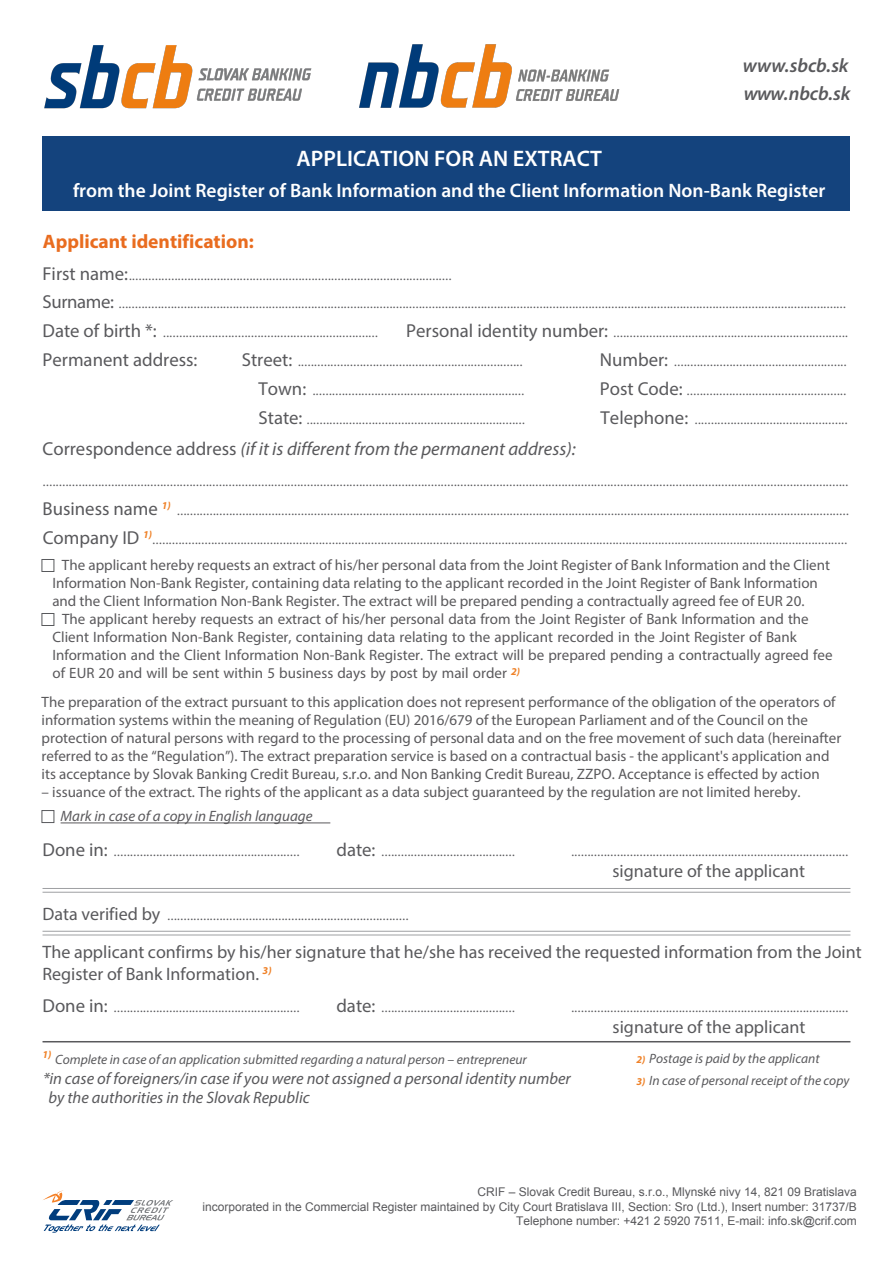
<style>
.page{position:relative;width:893px;height:1263px;background:#fff}
.page>*{position:absolute;margin:0;border:0;box-sizing:border-box;transform-origin:0 0}
.t1{font:600 22.5px "Myriad Pro";color:#fff}
.t2{font:600 19.5px "Myriad Pro";color:#fff}
.t3{font:700 19.5px "Myriad Pro";color:#e96c1f}
.t4{font:italic 600 19.5px/27.6px "Myriad Pro";letter-spacing:-.01em;color:#59595c}
.t5{font:300 18.75px/28.8px "Myriad Pro";color:#59595c}
.t6{font:18.75px "Myriad Pro";color:#59595c}
.t7{font:18px/21.6px "Myriad Pro";color:#59595c}
.t8{font:italic 16.5px/19px "Myriad Pro";color:#59595c}
.t9{font:15px/18px "Myriad Pro";color:#5a595c}
.t10{font:italic 15px "Myriad Pro";color:#5a595c}
.t11{font:italic 13.5px "Myriad Pro";color:#59595c}
.t12{font:12px/14.4px "Arial";color:#59595c;text-align:right}
.s1{font-weight:400}
.s2{font-weight:400;font-style:italic}
.s3{font-weight:400;font-size:18px}
.s4{font-weight:700;font-size:10.5px;color:#ef8127}
.s5{font-style:inherit}
</style>
<div class="page">
<div style="left:43px;top:136px;width:807px;height:75px;background:#14437d"></div>
<hr style="left:43px;top:888px;width:807px;height:1px;background:#9fa0a3">
<hr style="left:43px;top:892px;width:807px;height:1px;background:#9fa0a3">
<hr style="left:43px;top:931px;width:807px;height:1px;background:#9fa0a3">
<hr style="left:43px;top:935px;width:807px;height:1px;background:#9fa0a3">
<hr style="left:43px;top:1041px;width:807px;height:1px;background:#59595c">
<div style="left:42px;top:559px;width:12px;height:13px;border:1px solid #58595c"></div>
<div style="left:42px;top:613px;width:12px;height:13px;border:1px solid #58595c"></div>
<hr style="left:61px;top:822px;width:269px;height:1px;background:#5a595c">
<div style="left:42px;top:810px;width:12px;height:13px;border:1px solid #58595c"></div>
<svg style="left:43px;top:1190px;width:130px;height:43px"></svg>
<img style="left:359px;top:44px;width:261px;height:64px">
<img style="left:42px;top:45px;width:270px;height:107px">
<p class="t4" style="left:743px;top:51px;width:109px">www.sbcb.sk www.nbcb.sk</p>
<p class="t1" style="left:297px;top:144px;width:307px">APPLICATION FOR AN EXTRACT</p>
<p class="t2" style="left:73px;top:178px;width:754px">from the Joint Register of Bank Information and the Client Information Non-Bank Register</p>
<p class="t3" style="left:43px;top:229px;width:212px">Applicant identification:</p>
<p class="t5" style="left:43px;top:259px;width:805px"><span class="s1">First name:</span>...................................................................................................<br><span class="s1">Surname:</span> ...............................................................................................................................................................................................................................<br><span class="s1">Date of birth *:</span> ..................................................................</p>
<p class="t5" style="left:406px;top:316px;width:443px"><span class="s1">Personal identity number:</span> ........................................................................</p>
<p class="t6" style="left:43px;top:348px;width:157px">Permanent address:</p>
<p class="t5" style="left:242px;top:345px;width:283px"><span class="s1">Street:</span> .....................................................................</p>
<p class="t5" style="left:600px;top:345px;width:248px"><span class="s1">Number:</span> .....................................................</p>
<p class="t5" style="left:259px;top:374px;width:267px"><span class="s1">Town:</span> .................................................................</p>
<p class="t5" style="left:600px;top:374px;width:248px"><span class="s1">Post Code:</span> .................................................</p>
<p class="t5" style="left:43px;top:402px;width:807px;line-height:31px;text-indent:216px"><span class="s1">State:</span> ...................................................................<br><span class="s1">Correspondence address</span> <span class="s2">(if it is different from the permanent address): </span>.......................................................................................................................................................................................................................................................</p>
<p class="t5" style="left:43px;top:494px;width:808px"><span class="s1">Business name</span> <sup>1)</sup> ..............................................................................................................................................................................................................<br><span class="s1">Company ID</span> <sup>1)</sup>.....................................................................................................................................................................................................................</p>
<p class="t5" style="left:601px;top:403px;width:249px"><span class="s1">Telephone:</span> ...............................................</p>
<p class="t9" style="left:52px;top:556px;width:779px;text-indent:10px">The applicant hereby requests an extract of his/her personal data from the Joint Register of Bank Information and the Client<br>Information Non-Bank Register, containing data relating to the applicant recorded in the Joint Register of Bank Information and the Client Information Non-Bank Register. The extract will be prepared pending a contractually agreed fee of EUR 20.</p>
<p class="t9" style="left:52px;top:609px;width:781px;text-indent:10px">The applicant hereby requests an extract of his/her personal data from the Joint Register of Bank Information and the Client Information Non-Bank Register, containing data relating to the applicant recorded in the Joint Register of Bank Information and the Client Information Non-Bank Register. The extract will be prepared pending a contractually agreed fee of EUR 20 and will be sent within 5 business days by post by mail order <sup>2)</sup></p>
<p class="t9" style="left:42px;top:693px;width:801px">The preparation of the extract pursuant to this application does not represent performance of the obligation of the operators of information systems within the meaning of Regulation (EU) 2016/679 of the European Parliament and of the Council on the protection of natural persons with regard to the processing of personal data and on the free movement of such data (hereinafter referred to as the “Regulation”). The extract preparation service is based on a contractual basis - the applicant's application and its acceptance by Slovak Banking Credit Bureau, s.r.o. and Non Banking Credit Bureau, ZZPO. Acceptance is effected by action</p>
<p class="t9" style="left:42px;top:783px;width:760px">– issuance of the extract. The rights of the applicant as a data subject guaranteed by the regulation are not limited hereby.</p>
<p class="t10" style="left:61px;top:806px;width:253px">Mark in case of a copy in English language</p>
<p class="t5" style="left:43px;top:835px;width:259px"><span class="s1">Done in:</span> .........................................................</p>
<p class="t5" style="left:336px;top:835px;width:180px"><span class="s1">date:</span> .........................................</p>
<p class="t5" style="left:571px;top:835px;width:279px">.....................................................................................</p>
<p class="t7" style="left:612px;top:860px;width:194px">signature of the applicant</p>
<p class="t5" style="left:43px;top:899px;width:368px"><span class="s3">Data verified by</span> ..........................................................................</p>
<p class="t7" style="left:43px;top:941px;width:821px">The applicant confirms by his/her signature that he/she has received the requested information from the Joint<br>Register of Bank Information. <sup>3)</sup></p>
<p class="t5" style="left:43px;top:991px;width:259px"><span class="s1">Done in:</span> .........................................................</p>
<p class="t5" style="left:336px;top:991px;width:180px"><span class="s1">date:</span> .........................................</p>
<p class="t5" style="left:571px;top:991px;width:279px">.....................................................................................</p>
<p class="t7" style="left:613px;top:1016px;width:194px">signature of the applicant</p>
<p class="t11" style="left:636px;top:1050px;width:185px"><span class="s4">2)</span> Postage is paid by the applicant</p>
<p class="t11" style="left:636px;top:1072px;width:214px"><span class="s4">3)</span> In case of personal receipt of the copy</p>
<p class="t11" style="left:43px;top:1051px;width:486px"><sup>1)</sup> Complete in case of an application submitted regarding a natural person – entrepreneur</p>
<p class="t8" style="left:49px;top:1069px;width:524px;text-indent:-6px"><span class="s5">*</span>in case of foreigners/in case if you were not assigned a personal identity number by the authorities in the Slovak Republic</p>
<p class="t12" style="left:203px;top:1185px;width:656px">CRIF – Slovak Credit Bureau, s.r.o., Mlynské nivy 14, 821 09 Bratislava<br>incorporated in the Commercial Register maintained by <span class="s5">City Court Bratislava III</span>, Section: Sro (Ltd.), Insert number: 31737/B<br>Telephone number: +421 2 5920 7511, E-mail: info.sk@crif.com</p>
</div>
